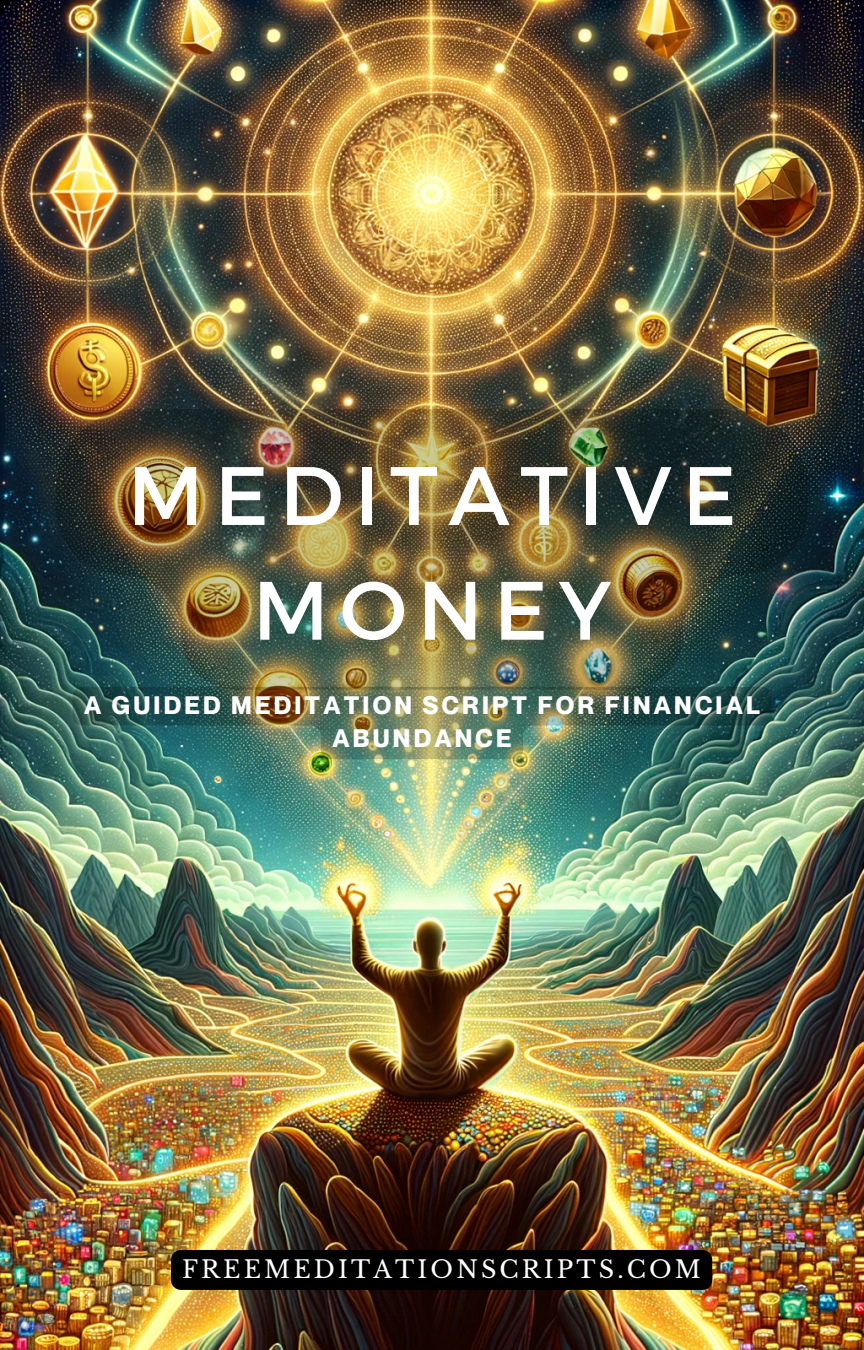
<style>
.page{position:relative;width:864px;height:1350px;background:#fff}
.page>*{position:absolute;margin:0;border:0;box-sizing:border-box;transform-origin:0 0}
.t1{font:82.58px/114.8px "Montserrat";letter-spacing:.13em;color:#fff;text-align:center}
.t2{font:700 24.75px/33.8px "Neue Montreal";letter-spacing:.13em;color:#fff;text-align:center}
.t3{font:23.85px "Libre Baskerville";letter-spacing:.13em;color:#fff}
</style>
<div class="page">
<img style="left:0;top:0;width:864px;height:1350px">
<div style="left:171px;top:1250px;width:541px;height:40px;background:#000"></div>
<img style="left:73px;top:690px;width:699px;height:69px">
<img style="left:56px;top:409px;width:752px;height:281px">
<p class="t1" style="left:127px;top:434px;width:611px">MEDITATIVE<br>MONEY</p>
<p class="t2" style="left:84px;top:688px;width:678px">A GUIDED MEDITATION SCRIPT FOR FINANCIAL<br>ABUNDANCE</p>
<p class="t3" style="left:182px;top:1255px;width:520px">FREEMEDITATIONSCRIPTS.COM</p>
</div>
